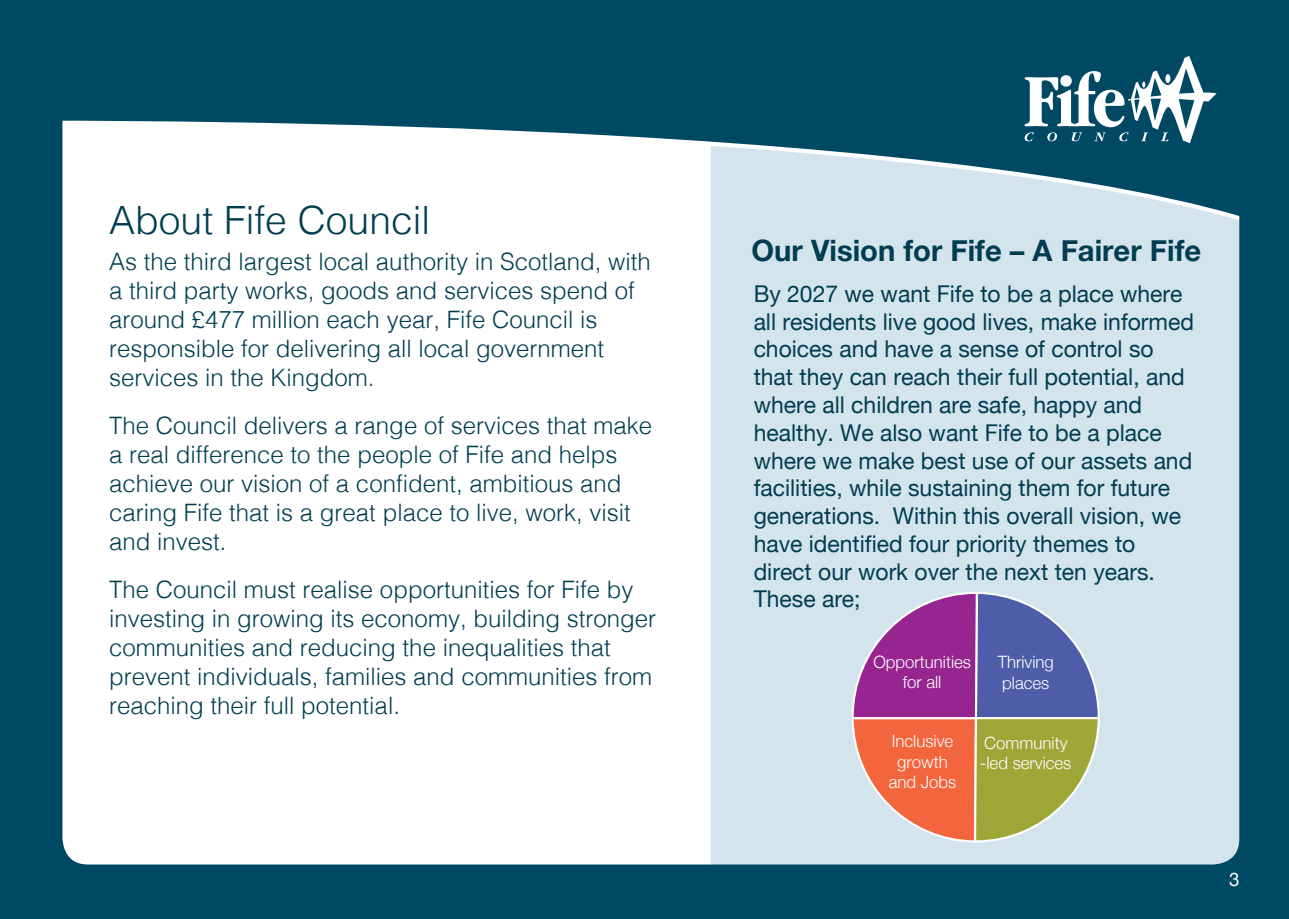
<style>
.page{position:relative;width:1289px;height:919px;background:#fff}
.page>*{position:absolute;margin:0;border:0;box-sizing:border-box;transform-origin:0 0}
.t1{font:300 39px "Helvetica";color:#013d51}
.t2{font:700 29.4px "Helvetica Neue";color:#013d51}
.t3{font:300 24px/28.8px "Helvetica";color:#013d51}
.t4{font:23.1px/27.8px "Helvetica Neue";color:#013d51}
.t5{font:18.9px "Helvetica Neue";color:#f9fbfb}
.t6{font:300 16.95px/20.4px "Helvetica Neue";color:#fff;text-align:center}
</style>
<div class="page">
<div style="left:0;top:0;width:1288px;height:918px;background:#004964"></div>
<div style="left:59px;top:89px;width:1184px;height:779px;background:#fff;border-radius:36px"></div>
<div style="left:710px;top:360px;width:528px;height:503px;background:#d3e4ec"></div>
<svg style="left:63px;top:89px;width:1175px;height:271px"></svg>
<div style="left:45px;top:40px;width:1211px;height:841px;border:17px solid #004964;border-radius:35px"></div>
<svg style="left:1024px;top:56px;width:192px;height:87px"></svg>
<svg style="left:850px;top:590px;width:250px;height:253px;background:#ad8790"></svg>
<h1 class="t1" style="left:109px;top:187px;width:322px">About Fife Council</h1>
<p class="t3" style="left:109px;top:246px;width:543px">As the third largest local authority in Scotland, with a third party works, goods and services spend of around £477 million each year, Fife Council is responsible for delivering all local government services in the Kingdom.</p>
<p class="t3" style="left:109px;top:409px;width:544px">The Council delivers a range of services that make a real difference to the people of Fife and helps achieve our vision of a confident, ambitious and caring Fife that is a great place to live, work, visit and invest.</p>
<p class="t3" style="left:109px;top:573px;width:548px">The Council must realise opportunities for Fife by investing in growing its economy, building stronger communities and reducing the inequalities that prevent individuals, families and communities from reaching their full potential.</p>
<p class="t2" style="left:751px;top:228px;width:451px">Our Vision for Fife – A Fairer Fife</p>
<p class="t4" style="left:753px;top:281px;width:442px">By 2027 we want Fife to be a place where all residents live good lives, make informed choices and have a sense of control so that they can reach their full potential, and where all children are safe, happy and healthy. We also want Fife to be a place where we make best use of our assets and facilities, while sustaining them for future generations. Within this overall vision, we have identified four priority themes to direct our work over the next ten years.<br>These are;</p>
<p class="t6" style="left:873px;top:650px;width:99px">Opportunities for all</p>
<p class="t6" style="left:997px;top:650px;width:58px;text-align:left">Thriving places</p>
<p class="t6" style="left:888px;top:730px;width:69px">Inclusive growth and Jobs</p>
<p class="t6" style="left:980px;top:731px;width:93px;text-align:left">Community -led services</p>
<p class="t5" style="left:1228px;top:865px;width:12px">3</p>
</div>
